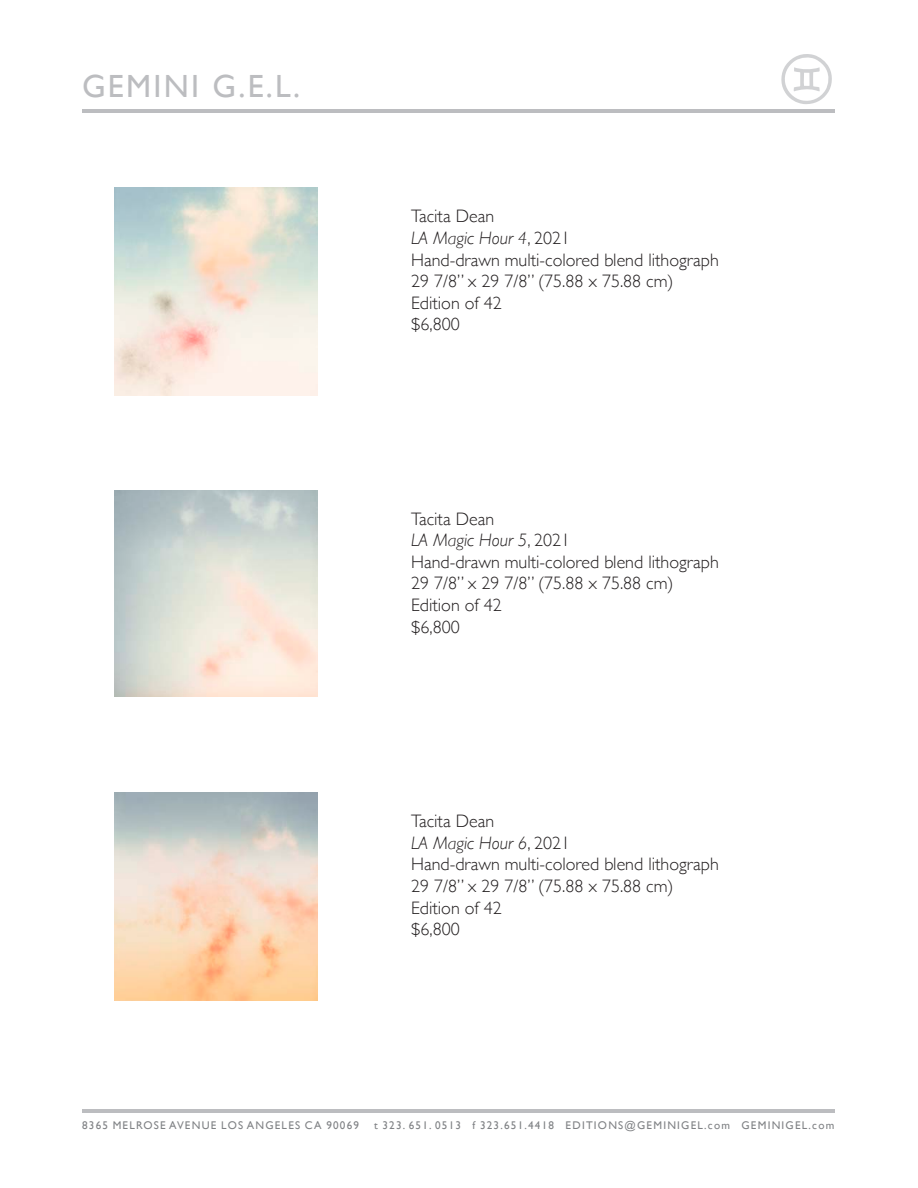
<style>
.page{position:relative;width:918px;height:1188px;background:#fff}
.page>*{position:absolute;margin:0;border:0;box-sizing:border-box;transform-origin:0 0}
.t1{font:32.1px "Gill Sans";letter-spacing:.07em;color:#bcbdc0}
.t2{font:300 18px "Gill Sans";color:#231f20}
.t3{font:italic 300 18px "Gill Sans";color:#231f20}
.t4{font:11.1px "Gill Sans";letter-spacing:.11em;color:#808285}
.s1{font-style:normal}
</style>
<div class="page">
<svg style="left:781px;top:54px;width:51px;height:50px"></svg>
<hr style="left:82px;top:109px;width:752px;height:3px;background:#bcbdc0">
<hr style="left:82px;top:1110px;width:752px;height:3px;background:#bcbdc0">
<img style="left:114px;top:793px;width:204px;height:207px">
<h1 class="t1" style="left:82px;top:67px;width:253px">GEMINI G.E.L.<sup>LLC</sup></h1>
<p class="t2" style="left:411px;top:202px;width:85px">Tacita Dean</p>
<p class="t3" style="left:411px;top:228px;width:160px">LA Magic Hour 4<span class="s1">, 2021</span></p>
<p class="t2" style="left:411px;top:246px;width:309px">Hand-drawn multi-colored blend lithograph</p>
<p class="t2" style="left:411px;top:267px;width:264px">29 7/8” x 29 7/8” (75.88 x 75.88 cm)</p>
<p class="t2" style="left:411px;top:289px;width:92px">Edition of 42</p>
<p class="t2" style="left:411px;top:310px;width:50px">$6,800</p>
<p class="t2" style="left:411px;top:505px;width:85px">Tacita Dean</p>
<p class="t3" style="left:411px;top:530px;width:160px">LA Magic Hour 5<span class="s1">, 2021</span></p>
<p class="t2" style="left:411px;top:548px;width:309px">Hand-drawn multi-colored blend lithograph</p>
<p class="t2" style="left:411px;top:569px;width:264px">29 7/8” x 29 7/8” (75.88 x 75.88 cm)</p>
<p class="t2" style="left:411px;top:591px;width:92px">Edition of 42</p>
<p class="t2" style="left:411px;top:613px;width:50px">$6,800</p>
<p class="t2" style="left:411px;top:807px;width:85px">Tacita Dean</p>
<p class="t3" style="left:411px;top:833px;width:160px">LA Magic Hour 6<span class="s1">, 2021</span></p>
<p class="t2" style="left:411px;top:850px;width:309px">Hand-drawn multi-colored blend lithograph</p>
<p class="t2" style="left:411px;top:872px;width:264px">29 7/8” x 29 7/8” (75.88 x 75.88 cm)</p>
<p class="t2" style="left:411px;top:894px;width:92px">Edition of 42</p>
<p class="t2" style="left:411px;top:915px;width:50px">$6,800</p>
<p class="t4" style="left:82px;top:1119px;width:279px">8365 MELROSE AVENUE LOS ANGELES CA 90069</p>
<p class="t4" style="left:374px;top:1119px;width:462px">t 323. 651. 0513 f 323.651.4418 EDITIONS@GEMINIGEL.com GEMINIGEL.com</p>
</div>
